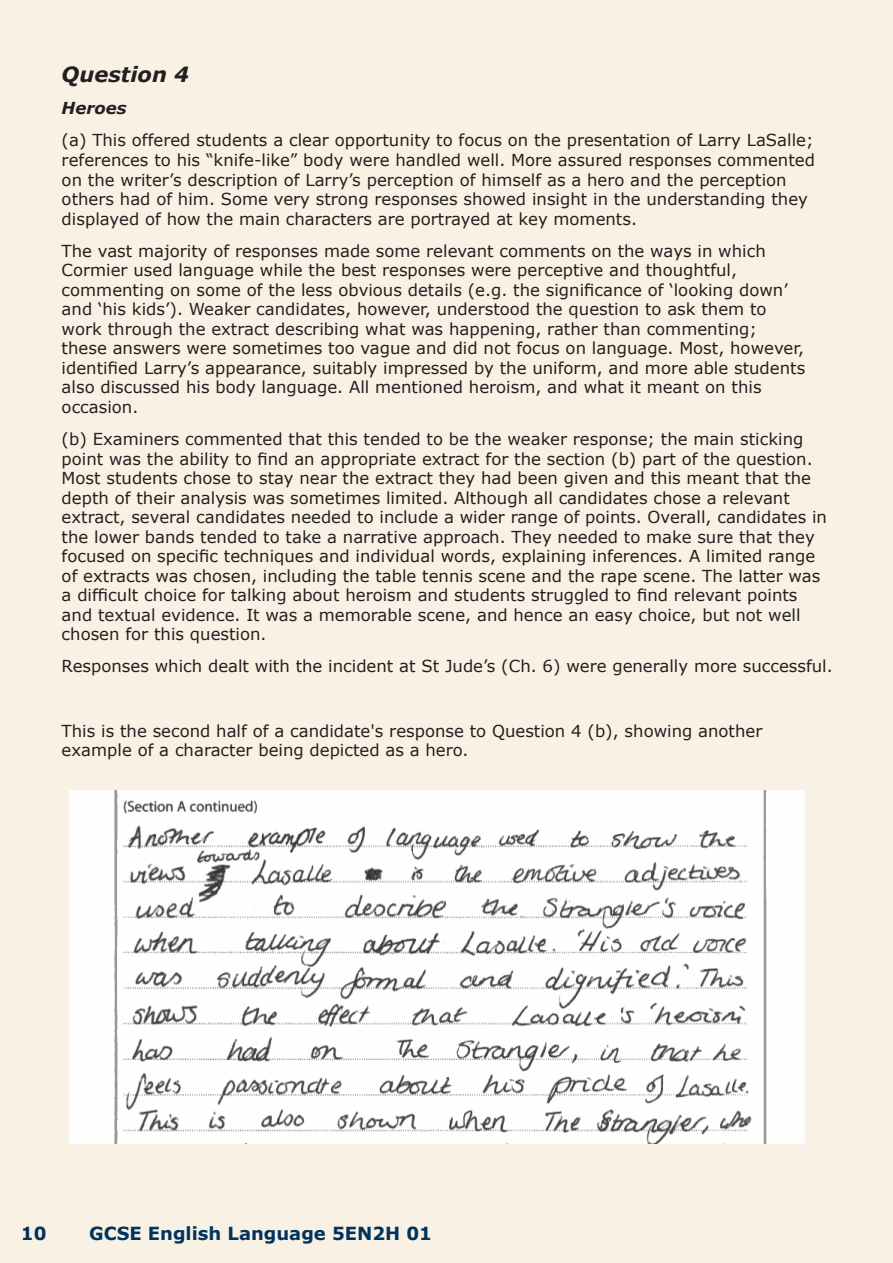
<style>
.page{position:relative;width:893px;height:1263px;background:#f9f2e4}
.page>*{position:absolute;margin:0;border:0;box-sizing:border-box;transform-origin:0 0}
.t1{font:italic 700 21px "Verdana";color:#231f20}
.t2{font:700 18px "Verdana";color:#00345e}
.t3{font:16.5px/19.5px "Verdana";color:#231f20}
.t4{font:italic 700 16.5px "Verdana";color:#231f20}
</style>
<div class="page">
<img style="left:70px;top:791px;width:735px;height:353px">
<p class="t1" style="left:62px;top:61px;width:129px">Question 4</p>
<p class="t4" style="left:62px;top:98px;width:67px">Heroes</p>
<p class="t3" style="left:62px;top:130px;width:755px">(a) This offered students a clear opportunity to focus on the presentation of Larry LaSalle; references to his “knife-like” body were handled well. More assured responses commented on the writer’s description of Larry’s perception of himself as a hero and the perception others had of him. Some very strong responses showed insight in the understanding they displayed of how the main characters are portrayed at key moments.</p>
<p class="t3" style="left:62px;top:240px;width:745px">The vast majority of responses made some relevant comments on the ways in which Cormier used language while the best responses were perceptive and thoughtful, commenting on some of the less obvious details (e.g. the significance of ‘looking down’ and ‘his kids’). Weaker candidates, however, understood the question to ask them to work through the extract describing what was happening, rather than commenting; these answers were sometimes too vague and did not focus on language. Most, however, identified Larry’s appearance, suitably impressed by the uniform, and more able students also discussed his body language. All mentioned heroism, and what it meant on this occasion.</p>
<p class="t3" style="left:62px;top:429px;width:767px">(b) Examiners commented that this tended to be the weaker response; the main sticking point was the ability to find an appropriate extract for the section (b) part of the question.<br>Most students chose to stay near the extract they had been given and this meant that the depth of their analysis was sometimes limited. Although all candidates chose a relevant extract, several candidates needed to include a wider range of points. Overall, candidates in the lower bands tended to take a narrative approach. They needed to make sure that they focused on specific techniques and individual words, explaining inferences. A limited range of extracts was chosen, including the table tennis scene and the rape scene. The latter was a difficult choice for talking about heroism and students struggled to find relevant points and textual evidence. It was a memorable scene, and hence an easy choice, but not well chosen for this question.</p>
<p class="t3" style="left:62px;top:656px;width:773px">Responses which dealt with the incident at St Jude’s (Ch. 6) were generally more successful.</p>
<p class="t3" style="left:62px;top:721px;width:702px">This is the second half of a candidate's response to Question 4 (b), showing another example of a character being depicted as a hero.</p>
<p class="t2" style="left:21px;top:1222px;width:27px">10</p>
<p class="t2" style="left:89px;top:1222px;width:344px">GCSE English Language 5EN2H 01</p>
</div>
